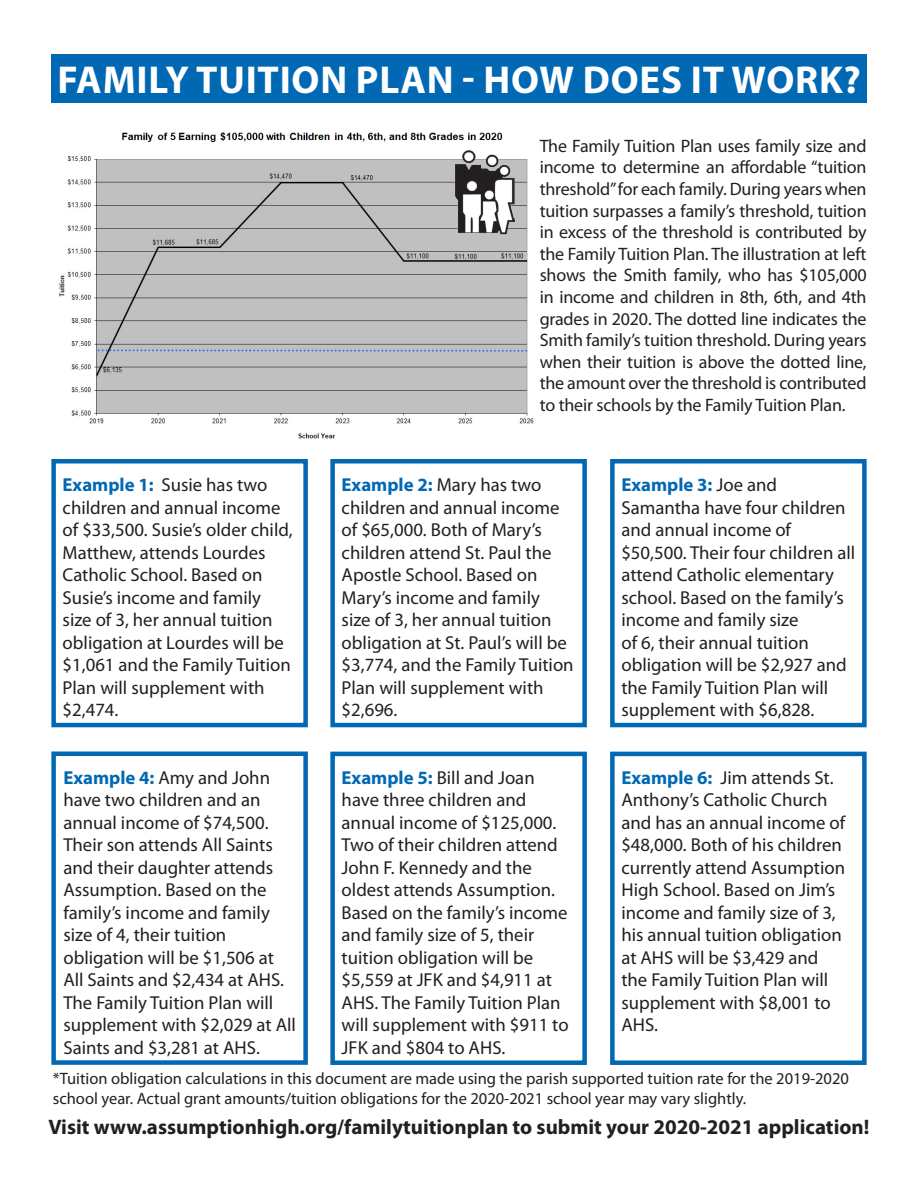
<style>
.page{position:relative;width:918px;height:1188px;background:#fff}
.page>*{position:absolute;margin:0;border:0;box-sizing:border-box;transform-origin:0 0}
.t1{font:700 39px "Myriad Pro";letter-spacing:.02em;color:#fff}
.t2{font:700 21px "Myriad Pro";color:#231f20}
.t3{font:18.75px/22.5px "Myriad Pro";color:#231f20}
.t4{font:18px/21.6px "Myriad Pro";letter-spacing:-.01em;color:#231f20;text-align:justify}
.t5{font:16.5px/19.8px "Myriad Pro";color:#231f20}
.s1{font-weight:700;color:#0168b3}
</style>
<div class="page">
<div style="left:51px;top:459px;width:257px;height:268px;border:4px solid #0168b3"></div>
<div style="left:330px;top:459px;width:257px;height:268px;border:4px solid #0168b3"></div>
<div style="left:51px;top:752px;width:257px;height:313px;border:4px solid #0168b3"></div>
<div style="left:610px;top:459px;width:257px;height:268px;border:4px solid #0168b3"></div>
<div style="left:330px;top:752px;width:257px;height:313px;border:4px solid #0168b3"></div>
<div style="left:610px;top:752px;width:257px;height:313px;border:4px solid #0168b3"></div>
<img style="left:58px;top:132px;width:476px;height:307px">
<img style="left:455px;top:149px;width:59px;height:86px">
<div style="left:51px;top:54px;width:816px;height:49px;background:#0168b3"></div>
<p class="t1" style="left:58px;top:54px;width:805px">FAMILY TUITION PLAN - HOW DOES IT WORK?</p>
<p class="t4" style="left:540px;top:135px;width:328px">The Family Tuition Plan uses family size and income to determine an affordable “tuition threshold” for each family. During years when tuition surpasses a family’s threshold, tuition in excess of the threshold is contributed by the Family Tuition Plan. The illustration at left shows the Smith family, who has $105,000 in income and children in 8th, 6th, and 4th grades in 2020. The dotted line indicates the Smith family’s tuition threshold. During years when their tuition is above the dotted line, the amount over the threshold is contributed to their schools by the Family Tuition Plan.</p>
<p class="t3" style="left:63px;top:473px;width:232px"><span class="s1">Example 1:</span> Susie has two children and annual income of $33,500. Susie’s older child,<br>Matthew, attends Lourdes<br>Catholic School. Based on<br>Susie’s income and family size of 3, her annual tuition obligation at Lourdes will be $1,061 and the Family Tuition<br>Plan will supplement with $2,474.</p>
<p class="t3" style="left:342px;top:473px;width:234px"><span class="s1">Example 2:</span> Mary has two children and annual income of $65,000. Both of Mary’s children attend St. Paul the<br>Apostle School. Based on<br>Mary’s income and family size of 3, her annual tuition obligation at St. Paul’s will be $3,774, and the Family Tuition<br>Plan will supplement with $2,696.</p>
<p class="t3" style="left:621px;top:473px;width:235px"><span class="s1">Example 3:</span> Joe and<br>Samantha have four children and annual income of $50,500. Their four children all attend Catholic elementary school. Based on the family’s income and family size<br>of 6, their annual tuition obligation will be $2,927 and the Family Tuition Plan will supplement with $6,828.</p>
<p class="t3" style="left:63px;top:766px;width:211px"><span class="s1">Example 4:</span> Amy and John have two children and an annual income of $74,500.<br>Their son attends All Saints and their daughter attends<br>Assumption. Based on the</p>
<p class="t3" style="left:63px;top:901px;width:234px">family’s income and family size of 4, their tuition obligation will be $1,506 at<br>All Saints and $2,434 at AHS.<br>The Family Tuition Plan will supplement with $2,029 at All<br>Saints and $3,281 at AHS.</p>
<p class="t3" style="left:342px;top:766px;width:229px"><span class="s1">Example 5:</span> Bill and Joan have three children and annual income of $125,000.<br>Two of their children attend<br>John F. Kennedy and the oldest attends Assumption.<br>Based on the family’s income and family size of 5, their tuition obligation will be $5,559 at JFK and $4,911 at<br>AHS. The Family Tuition Plan will supplement with $911 to<br>JFK and $804 to AHS.</p>
<p class="t3" style="left:621px;top:766px;width:226px"><span class="s1">Example 6:</span> Jim attends St.<br>Anthony’s Catholic Church and has an annual income of $48,000. Both of his children currently attend Assumption<br>High School. Based on Jim’s income and family size of 3, his annual tuition obligation at AHS will be $3,429 and the Family Tuition Plan will supplement with $8,001 to<br>AHS.</p>
<p class="t5" style="left:53px;top:1069px;width:798px">*Tuition obligation calculations in this document are made using the parish supported tuition rate for the 2019-2020 school year. Actual grant amounts/tuition obligations for the 2020-2021 school year may vary slightly.</p>
<p class="t2" style="left:49px;top:1114px;width:822px">Visit www.assumptionhigh.org/familytuitionplan to submit your 2020-2021 application!</p>
</div>
